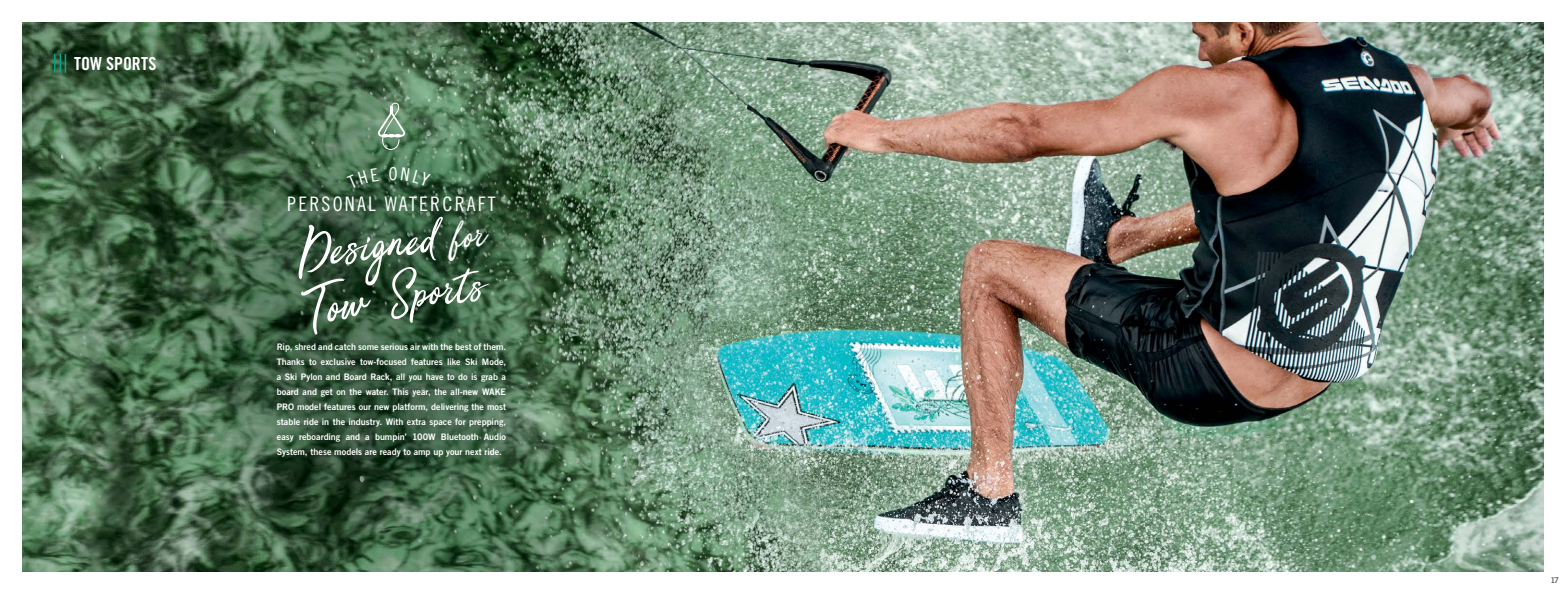
<style>
.page{position:relative;width:1566px;height:594px;background:#fff}
.page>*{position:absolute;margin:0;border:0;box-sizing:border-box;transform-origin:0 0}
.t1{font:51.8px "Chrome Syrup";color:#fff}
.t2{font:47.8px "Chrome Syrup";color:#fff}
.t3{font:20px "Trade Gothic LT Std Cn 18";letter-spacing:.11em;color:#fff}
.t4{font:18px "Trade Gothic LT Std Bd Cn 20";letter-spacing:.005em;color:#fff}
.t5{font:9px/15px "Trade Gothic LT Std Bd 2";color:#fff;text-align:justify}
.t6{font:8px "Trade Gothic LT Std Bd 2";color:#646569}
</style>
<div class="page">
<img style="left:22px;top:22px;width:1522px;height:550px">
<svg style="left:54px;top:54px;width:12px;height:19px"></svg>
<div style="left:214px;top:105px;width:355px;height:416px;background:#000;opacity:.4"></div>
<svg style="left:378px;top:102px;width:27px;height:48px"></svg>
<svg style="left:300px;top:277px;width:73px;height:59px;background:#2c4c32"></svg>
<svg style="left:444px;top:220px;width:47px;height:42px;background:#305237"></svg>
<svg style="left:347px;top:168px;width:32px;height:21px"></svg>
<svg style="left:389px;top:166px;width:42px;height:21px"></svg>
<h3 class="t4" style="left:74px;top:52px;width:84px">TOW SPORTS</h3>
<h3 class="t3" style="left:287px;top:192px;width:210px">PERSONAL WATERCRAFT</h3>
<h1 class="t1" style="left:295px;top:219px;width:139px;rotate:-7deg">Designed</h1>
<h2 class="t2" style="left:387px;top:264px;width:95px;rotate:-7deg">Sports</h2>
<p class="t5" style="left:277px;top:339px;width:231px">Rip, shred and catch some serious air with the best of them.<br>Thanks to exclusive tow-focused features like Ski Mode, a Ski Pylon and Board Rack, all you have to do is grab a board and get on the water. This year, the all-new WAKE PRO model features our new platform, delivering the most stable ride in the industry. With extra space for prepping, easy reboarding and a bumpin’ 100W Bluetooth Audio System, these models are ready to amp up your next ride.</p>
<p class="t6" style="left:1550px;top:576px;width:10px">17</p>
</div>
